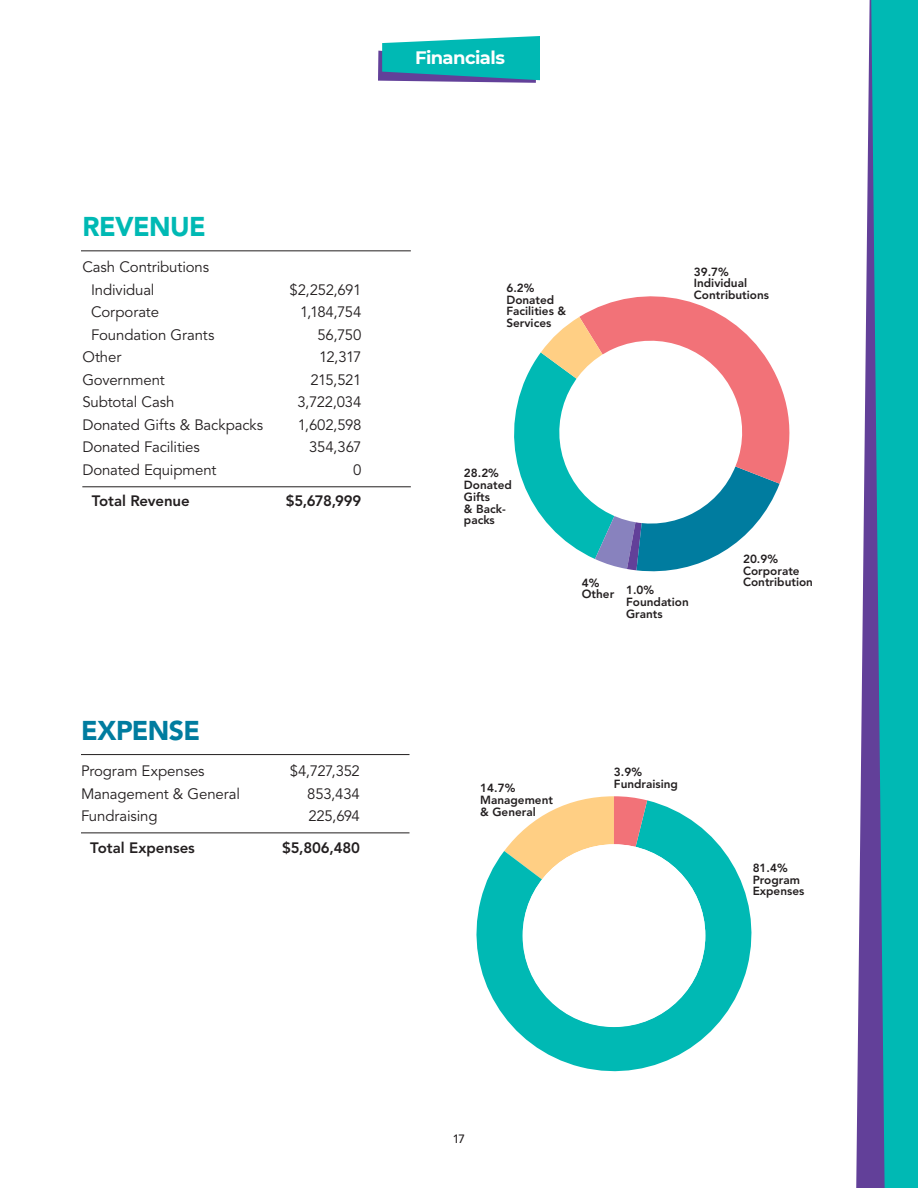
<style>
.page{position:relative;width:918px;height:1188px;background:#fff}
.page>*{position:absolute;margin:0;border:0;box-sizing:border-box;transform-origin:0 0}
.t1{font:900 27px "Avenir LT Std";letter-spacing:-.02em;color:#00b9b4}
.t2{font:900 27px "Avenir LT Std";letter-spacing:-.02em;color:#007c9f}
.t3{font:700 18px "Montserrat";letter-spacing:-.035em;color:#fff}
.t4{font:15px/22.5px "Avenir LT Std";letter-spacing:-.01em;color:#231f20}
.t5{font:800 15px "Avenir LT Std";letter-spacing:-.005em;color:#231f20}
.t6{font:500 12px "Avenir LT Std";color:#231f20}
.t7{font:800 11.7px/11.7px "Avenir LT Std";color:#231f20}
</style>
<div class="page">
<svg style="left:856px;top:0;width:15px;height:1188px;fill:#624099"></svg>
<svg style="left:871px;top:0;width:47px;height:1188px;background:#0ea7b0"></svg>
<svg style="left:378px;top:36px;width:162px;height:47px;background:#29b0b8"></svg>
<svg style="left:579px;top:296px;width:211px;height:186px"></svg>
<svg style="left:514px;top:317px;width:266px;height:255px"></svg>
<svg style="left:476px;top:800px;width:276px;height:272px;fill:#00b9b4"></svg>
<svg style="left:504px;top:796px;width:143px;height:138px"></svg>
<div style="left:523px;top:844px;width:182px;height:183px;background:#fff;border-radius:50%"></div>
<hr style="left:81px;top:250px;width:330px;height:1px;background:#221f1f">
<hr style="left:82px;top:486px;width:329px;height:1px;background:#221f1f">
<hr style="left:81px;top:832px;width:329px;height:1px;background:#221f1f">
<hr style="left:81px;top:754px;width:329px;height:1px;background:#221f1f">
<p class="t3" style="left:415px;top:44px;width:92px">Financials</p>
<h1 class="t1" style="left:82px;top:211px;width:125px">REVENUE</h1>
<p class="t4" style="left:91px;top:256px;width:120px;text-indent:-9px">Cash Contributions<br>Individual</p>
<p class="t4" style="left:290px;top:279px;width:73px">$2,252,691</p>
<p class="t4" style="left:91px;top:301px;width:69px">Corporate</p>
<p class="t4" style="left:300px;top:301px;width:63px">1,184,754</p>
<p class="t4" style="left:91px;top:324px;width:125px">Foundation Grants</p>
<p class="t4" style="left:318px;top:324px;width:45px">56,750</p>
<p class="t4" style="left:82px;top:346px;width:40px">Other</p>
<p class="t4" style="left:319px;top:346px;width:44px">12,317</p>
<p class="t4" style="left:82px;top:369px;width:84px">Government</p>
<p class="t4" style="left:311px;top:369px;width:52px">215,521</p>
<p class="t4" style="left:82px;top:391px;width:94px">Subtotal Cash</p>
<p class="t4" style="left:297px;top:391px;width:65px">3,722,034</p>
<p class="t4" style="left:82px;top:414px;width:182px">Donated Gifts &amp; Backpacks</p>
<p class="t4" style="left:298px;top:414px;width:65px">1,602,598</p>
<p class="t4" style="left:82px;top:436px;width:119px">Donated Facilities</p>
<p class="t4" style="left:309px;top:436px;width:54px">354,367</p>
<p class="t4" style="left:82px;top:459px;width:136px">Donated Equipment</p>
<p class="t4" style="left:353px;top:459px;width:10px">0</p>
<p class="t5" style="left:92px;top:492px;width:100px">Total Revenue</p>
<p class="t5" style="left:286px;top:492px;width:77px">$5,678,999</p>
<h1 class="t2" style="left:81px;top:715px;width:121px">EXPENSE</h1>
<p class="t4" style="left:81px;top:760px;width:125px">Program Expenses</p>
<p class="t4" style="left:290px;top:760px;width:72px">$4,727,352</p>
<p class="t4" style="left:81px;top:783px;width:160px">Management &amp; General</p>
<p class="t4" style="left:307px;top:783px;width:54px">853,434</p>
<p class="t4" style="left:81px;top:805px;width:78px">Fundraising</p>
<p class="t4" style="left:308px;top:805px;width:53px">225,694</p>
<p class="t5" style="left:90px;top:839px;width:106px">Total Expenses</p>
<p class="t5" style="left:282px;top:839px;width:79px">$5,806,480</p>
<p class="t7" style="left:180px;top:760px;width:77px;line-height:23.5px">39.7%<br>Contributions</p>
<p class="t7" style="left:506px;top:282px;width:61px">6.2%<br>Donated<br>Facilities &amp;<br>Services</p>
<p class="t7" style="left:694px;top:266px;width:77px">39.7%<br>Individual<br>Contributions</p>
<p class="t7" style="left:464px;top:467px;width:49px">28.2%<br>Donated<br>Gifts<br>&amp; Back&shy;packs</p>
<p class="t7" style="left:582px;top:577px;width:74px">4%<br>Other 1.0%</p>
<p class="t7" style="left:626px;top:596px;width:64px">Foundation<br>Grants</p>
<p class="t7" style="left:743px;top:553px;width:77px">20.9%<br>Corporate<br>Contributions</p>
<p class="t7" style="left:480px;top:782px;width:74px">14.7%<br>Management &amp; General</p>
<p class="t7" style="left:614px;top:766px;width:66px">3.9%<br>Fundraising</p>
<p class="t7" style="left:753px;top:862px;width:53px">81.4%<br>Program<br>Expenses</p>
<p class="t6" style="left:453px;top:1132px;width:14px">17</p>
</div>
